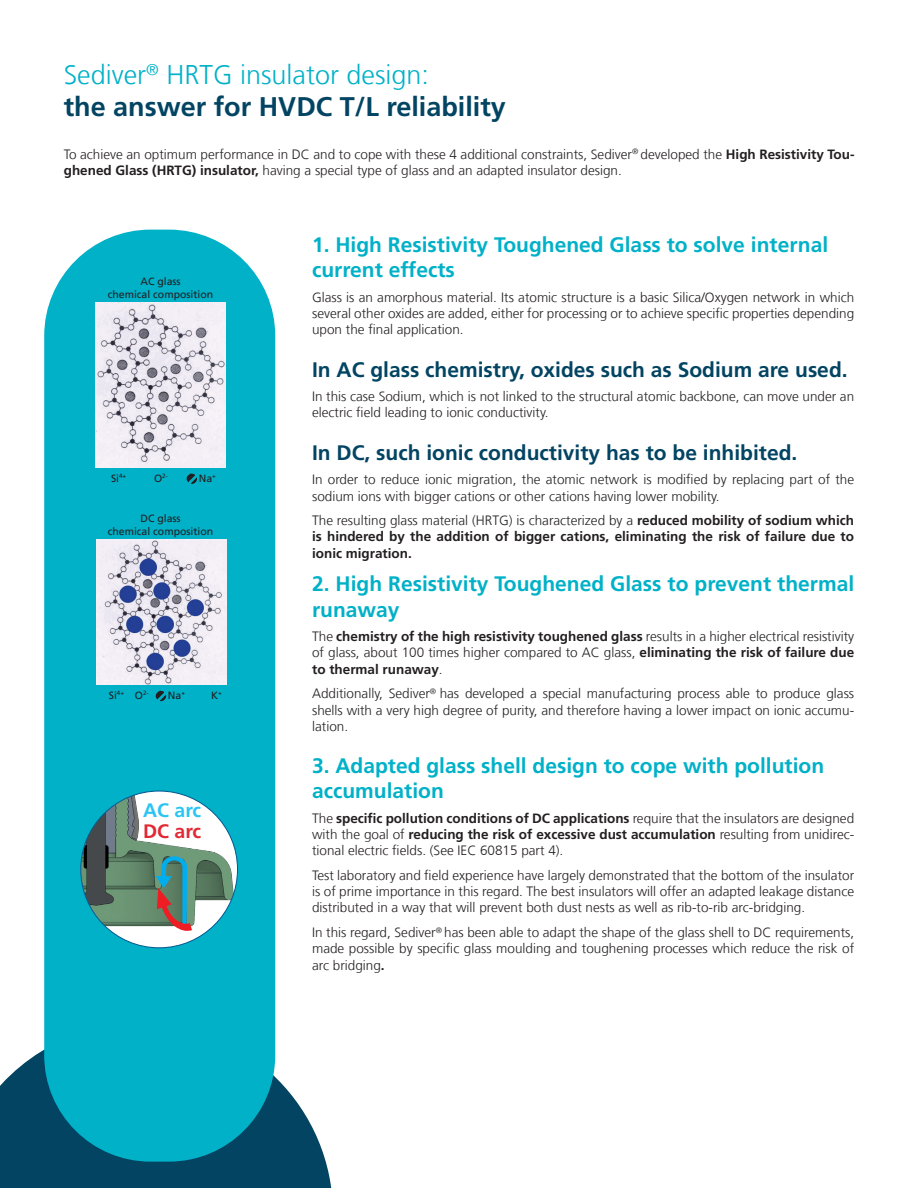
<style>
.page{position:relative;width:918px;height:1188px;background:#fff}
.page>*{position:absolute;margin:0;border:0;box-sizing:border-box;transform-origin:0 0}
.t1{font:700 27px/32.4px "Frutiger LT Com";color:#024462}
.t2{font:700 21px/25.2px "Frutiger LT Com";color:#00b1c8}
.t3{font:700 21px "Frutiger LT Com";color:#024462}
.t4{font:700 19.5px "Frutiger LT Com";color:#2bc4f3}
.t5{font:700 19.5px "Frutiger LT Com";color:#e12934}
.t6{font:300 13.5px/16.2px "Frutiger LT Com";color:#231f20;text-align:justify}
.t7{font:700 13.5px/16.2px "Frutiger LT Com";color:#231f20;text-align:justify}
.t8{font:10.5px/12.6px "Frutiger LT Com";color:#231f20;text-align:center}
.t9{font:6.15px "Frutiger LT Com";color:#231f20}
.s1{font-weight:300;color:#00b1c8}
.s2{font-weight:700}
.s3{font-size:10.5px}
.s4{font-weight:300}
</style>
<div class="page">
<svg style="left:0;top:1023px;width:332px;height:165px;fill:#024462"></svg>
<div style="left:44px;top:230px;width:231px;height:932px;background:#00b1c8;border-radius:106px"></div>
<img style="left:95px;top:302px;width:131px;height:166px">
<svg style="left:186px;top:474px;width:11px;height:10px"></svg>
<img style="left:96px;top:540px;width:131px;height:145px">
<svg style="left:155px;top:691px;width:12px;height:11px"></svg>
<div style="left:81px;top:791px;width:157px;height:157px;background:#fff;border-radius:50%"></div>
<img style="left:82px;top:791px;width:154px;height:137px">
<svg style="left:156px;top:856px;width:36px;height:75px;background:#67837e"></svg>
<h1 class="t1" style="left:64px;top:59px;width:444px"><span class="s1">Sediver</span><sup>®</sup> <span class="s1">HRTG insulator design:<br></span>the answer for HVDC T/L reliability</h1>
<p class="t6" style="left:64px;top:146px;width:792px">To achieve an optimum performance in DC and to cope with these 4 additional constraints, Sediver<sup>®</sup> developed the <span class="s2">High Resistivity Tou&shy;ghened Glass (HRTG) insulator,</span> having a special type of glass and an adapted insulator design.</p>
<p class="t8" style="left:108px;top:275px;width:107px">AC glass<br>chemical composition</p>
<p class="t8" style="left:111px;top:472px;width:17px">Si<sup>4+</sup></p>
<p class="t9" style="left:154px;top:472px;width:15px"><span class="s3">O</span>2-</p>
<p class="t8" style="left:199px;top:472px;width:19px">Na<sup>+</sup></p>
<p class="t8" style="left:108px;top:512px;width:107px">DC glass<br>chemical composition</p>
<p class="t9" style="left:109px;top:690px;width:41px"><span class="s3">Si</span>4+ <span class="s3">O</span>2-</p>
<p class="t8" style="left:168px;top:689px;width:19px">Na<sup>+</sup></p>
<p class="t8" style="left:211px;top:689px;width:12px">K<sup>+</sup></p>
<h3 class="t4" style="left:143px;top:799px;width:60px">AC arc</h3>
<h3 class="t5" style="left:143px;top:820px;width:60px">DC arc</h3>
<h2 class="t2" style="left:312px;top:232px;width:518px">1. High Resistivity Toughened Glass to solve internal current effects</h2>
<p class="t6" style="left:312px;top:289px;width:544px">Glass is an amorphous material. Its atomic structure is a basic Silica/Oxygen network in which several other oxides are added, either for processing or to achieve specific properties depending upon the final application.</p>
<h2 class="t3" style="left:312px;top:357px;width:537px">In AC glass chemistry, oxides such as Sodium are used.</h2>
<p class="t6" style="left:312px;top:389px;width:544px">In this case Sodium, which is not linked to the structural atomic backbone, can move under an electric field leading to ionic conductivity.</p>
<h2 class="t3" style="left:312px;top:440px;width:487px">In DC, such ionic conductivity has to be inhibited.</h2>
<p class="t6" style="left:312px;top:472px;width:544px">In order to reduce ionic migration, the atomic network is modified by replacing part of the sodium ions with bigger cations or other cations having lower mobility.</p>
<p class="t7" style="left:312px;top:513px;width:544px"><span class="s4">The resulting glass material (HRTG) is characterized by a</span> reduced mobility of sodium which is hindered by the addition of bigger cations, eliminating the risk of failure due to ionic migration.</p>
<h2 class="t2" style="left:312px;top:572px;width:544px">2. High Resistivity Toughened Glass to prevent thermal runaway</h2>
<p class="t7" style="left:312px;top:629px;width:544px"><span class="s4">The</span> chemistry of the high resistivity toughened glass <span class="s4">results in a higher electrical resistivity of glass, about 100 times higher compared to AC glass,</span> eliminating the risk of failure due to thermal runaway<span class="s4">.</span></p>
<p class="t6" style="left:312px;top:686px;width:544px">Additionally, Sediver<sup>®</sup> has developed a special manufacturing process able to produce glass shells with a very high degree of purity, and therefore having a lower impact on ionic accumu&shy;lation.</p>
<h2 class="t2" style="left:312px;top:753px;width:514px">3. Adapted glass shell design to cope with pollution accumulation</h2>
<p class="t6" style="left:312px;top:810px;width:544px">The <span class="s2">specific pollution conditions of DC applications</span> require that the insulators are designed with the goal of <span class="s2">reducing the risk of excessive dust accumulation</span> resulting from unidirec&shy;tional electric fields. (See IEC 60815 part 4).</p>
<p class="t6" style="left:312px;top:867px;width:544px">Test laboratory and field experience have largely demonstrated that the bottom of the insulator is of prime importance in this regard. The best insulators will offer an adapted leakage distance distributed in a way that will prevent both dust nests as well as rib-to-rib arc-bridging.</p>
<p class="t6" style="left:312px;top:924px;width:544px">In this regard, Sediver<sup>®</sup> has been able to adapt the shape of the glass shell to DC requirements, made possible by specific glass moulding and toughening processes which reduce the risk of arc bridging<span class="s2">.</span></p>
</div>
